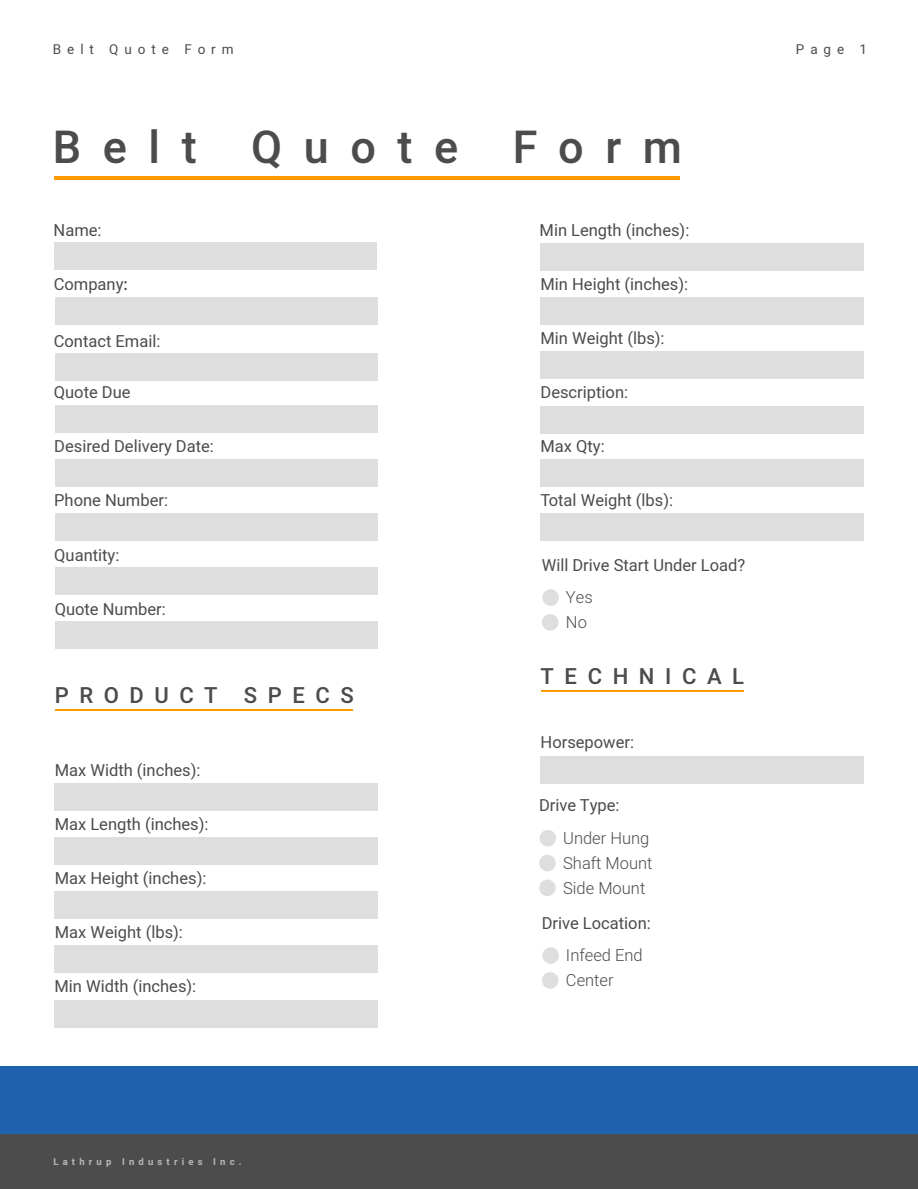
<style>
.page{position:relative;width:918px;height:1189px;background:#fff}
.page>*{position:absolute;margin:0;border:0;box-sizing:border-box;transform-origin:0 0}
.t1{font:500 45px "Heebo";letter-spacing:.48em;color:#4c4c4c}
.t2{font:500 22.05px "Heebo";letter-spacing:.48em;color:#4c4c4c}
.t3{font:16.5px "Heebo";color:#4c4c4c}
.t4{font:300 16.5px/24.9px "Heebo";color:#4c4c4c}
.t5{font:13.5px "Heebo";letter-spacing:.44em;color:#4c4c4c}
.t6{font:700 9.45px "Heebo";letter-spacing:.44em;color:rgb(255 255 255/.6)}
.s1{font-weight:500}
</style>
<div class="page">
<hr style="left:54px;top:177px;width:625px;height:3px;background:#ff9a00">
<div style="left:0;top:1065px;width:918px;height:70px;background:#1e61ac"></div>
<div style="left:0;top:1134px;width:918px;height:54px;background:#4c4c4c"></div>
<div style="left:55px;top:242px;width:322px;height:28px;background:#dedede"></div>
<div style="left:55px;top:297px;width:322px;height:27px;background:#dedede"></div>
<div style="left:55px;top:353px;width:322px;height:27px;background:#dedede"></div>
<div style="left:55px;top:405px;width:322px;height:27px;background:#dedede"></div>
<div style="left:56px;top:459px;width:322px;height:27px;background:#dedede"></div>
<div style="left:56px;top:513px;width:322px;height:27px;background:#dedede"></div>
<div style="left:56px;top:567px;width:322px;height:28px;background:#dedede"></div>
<div style="left:56px;top:621px;width:322px;height:28px;background:#dedede"></div>
<hr style="left:55px;top:709px;width:298px;height:2px;background:#ff9a00">
<div style="left:54px;top:783px;width:324px;height:28px;background:#dedede"></div>
<div style="left:540px;top:755px;width:324px;height:28px;background:#dedede"></div>
<div style="left:54px;top:837px;width:324px;height:28px;background:#dedede"></div>
<div style="left:54px;top:891px;width:324px;height:28px;background:#dedede"></div>
<div style="left:54px;top:945px;width:324px;height:27px;background:#dedede"></div>
<div style="left:54px;top:999px;width:324px;height:28px;background:#dedede"></div>
<div style="left:540px;top:243px;width:324px;height:28px;background:#dedede"></div>
<div style="left:540px;top:297px;width:324px;height:28px;background:#dedede"></div>
<div style="left:540px;top:351px;width:324px;height:28px;background:#dedede"></div>
<div style="left:540px;top:406px;width:324px;height:27px;background:#dedede"></div>
<div style="left:540px;top:459px;width:324px;height:28px;background:#dedede"></div>
<div style="left:540px;top:513px;width:324px;height:28px;background:#dedede"></div>
<div style="left:542px;top:589px;width:17px;height:16px;background:#dedede;border-radius:50%"></div>
<div style="left:542px;top:614px;width:16px;height:16px;background:#dedede;border-radius:50%"></div>
<hr style="left:541px;top:690px;width:203px;height:2px;background:#ff9a00">
<div style="left:540px;top:829px;width:16px;height:17px;background:#dedede;border-radius:50%"></div>
<div style="left:539px;top:854px;width:17px;height:17px;background:#dedede;border-radius:50%"></div>
<div style="left:539px;top:879px;width:17px;height:17px;background:#dedede;border-radius:50%"></div>
<div style="left:542px;top:947px;width:17px;height:16px;background:#dedede;border-radius:50%"></div>
<div style="left:542px;top:972px;width:16px;height:16px;background:#dedede;border-radius:50%"></div>
<p class="t5" style="left:53px;top:40px;width:182px">Belt Quote Form</p>
<p class="t5" style="left:796px;top:40px;width:73px">Page 1</p>
<h1 class="t1" style="left:53px;top:116px;width:631px">Belt Quote Form</h1>
<p class="t3" style="left:54px;top:219px;width:49px">Name:</p>
<p class="t3" style="left:54px;top:273px;width:76px">Company<span class="s1">:</span></p>
<p class="t3" style="left:54px;top:329px;width:108px">Contact Email:</p>
<p class="t3" style="left:54px;top:381px;width:78px">Quote Due</p>
<p class="t3" style="left:54px;top:435px;width:161px">Desired Delivery Date:</p>
<p class="t3" style="left:54px;top:489px;width:115px">Phone Number:</p>
<p class="t3" style="left:54px;top:543px;width:67px">Quantity:</p>
<p class="t3" style="left:55px;top:597px;width:113px">Quote Number:</p>
<h2 class="t2" style="left:55px;top:679px;width:301px">PRODUCT SPECS</h2>
<p class="t3" style="left:55px;top:758px;width:147px">Max Width (inches):</p>
<p class="t3" style="left:55px;top:812px;width:155px">Max Length (inches):</p>
<p class="t3" style="left:55px;top:866px;width:153px">Max Height (inches):</p>
<p class="t3" style="left:55px;top:920px;width:130px">Max Weight (lbs):</p>
<p class="t3" style="left:55px;top:974px;width:143px">Min Width (inches):</p>
<p class="t6" style="left:53px;top:1155px;width:190px">Lathrup Industries Inc.</p>
<p class="t3" style="left:540px;top:218px;width:151px">Min Length (inches):</p>
<p class="t3" style="left:541px;top:272px;width:149px">Min Height (inches):</p>
<p class="t3" style="left:541px;top:326px;width:126px">Min Weight (lbs):</p>
<p class="t3" style="left:541px;top:381px;width:89px">Description:</p>
<p class="t3" style="left:541px;top:434px;width:66px">Max Qty:</p>
<p class="t3" style="left:541px;top:488px;width:134px">Total Weight (lbs):</p>
<p class="t3" style="left:542px;top:553px;width:205px">Will Drive Start Under Load?</p>
<p class="t4" style="left:566px;top:585px;width:28px">Yes<br>No</p>
<h2 class="t2" style="left:541px;top:660px;width:205px">TECHNICAL</h2>
<p class="t3" style="left:541px;top:730px;width:95px">Horsepower:</p>
<p class="t3" style="left:539px;top:794px;width:82px">Drive Type:</p>
<p class="t4" style="left:563px;top:826px;width:91px">Under Hung<br>Shaft Mount<br>Side Mount</p>
<p class="t3" style="left:542px;top:911px;width:111px">Drive Location:</p>
<p class="t4" style="left:566px;top:943px;width:78px">Infeed End<br>Center</p>
</div>
